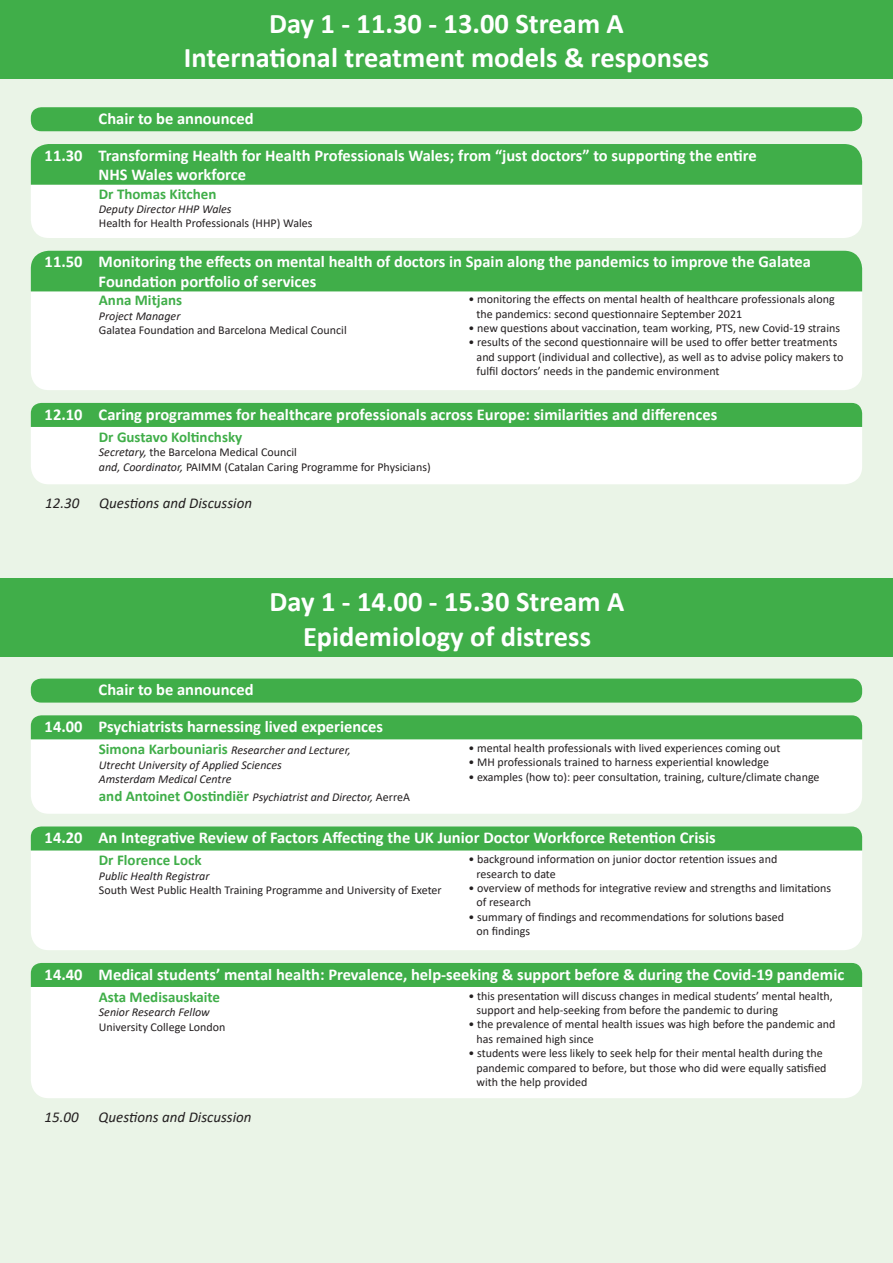
<style>
.page{position:relative;width:893px;height:1263px;background:#eaf4e7}
.page>*{position:absolute;margin:0;border:0;box-sizing:border-box;transform-origin:0 0}
.t1{font:700 28.5px "Calibri";color:#fff}
.t2{font:700 16.5px "Calibri";color:#fff}
.Speaker{font:700 15px "Calibri";color:#40ae49}
.t3{font:italic 15px "Calibri";color:#231f20}
.Bullets{font:12px "Calibri";color:#231f20}
.Org{font:12px "Calibri";color:#231f20}
.Speaker-2{font:italic 12px "Calibri";color:#231f20}
.Job_Title{font:italic 12px "Calibri";color:#231f20}
.Job_Title-2{font:12px "Calibri";color:#231f20}
.s1{font-style:italic}
.s2{font-weight:700;font-style:normal;font-size:15px;color:#40ae49}
.s3{font-style:normal}
</style>
<div class="page">
<div style="left:0;top:0;width:893px;height:79px;background:#40ae49"></div>
<div style="left:31px;top:427px;width:831px;height:57px;background:#fff"></div>
<div style="left:31px;top:403px;width:831px;height:24px;background:#40ae49"></div>
<div style="left:31px;top:107px;width:831px;height:24px;background:#40ae49;border-radius:11px"></div>
<div style="left:31px;top:291px;width:831px;height:99px;background:#fff"></div>
<div style="left:31px;top:251px;width:831px;height:40px;background:#40ae49"></div>
<div style="left:31px;top:987px;width:831px;height:111px;background:#fff"></div>
<div style="left:31px;top:963px;width:831px;height:24px;background:#40ae49"></div>
<div style="left:31px;top:739px;width:831px;height:75px;background:#fff"></div>
<div style="left:31px;top:715px;width:831px;height:24px;background:#40ae49"></div>
<div style="left:31px;top:678px;width:831px;height:25px;background:#40ae49;border-radius:11px"></div>
<div style="left:31px;top:850px;width:831px;height:100px;background:#fff"></div>
<div style="left:31px;top:826px;width:831px;height:24px;background:#40ae49"></div>
<div style="left:1px;top:578px;width:892px;height:79px;background:#40ae49"></div>
<div style="left:31px;top:185px;width:831px;height:53px;background:#fff"></div>
<div style="left:31px;top:144px;width:831px;height:41px;background:#40ae49"></div>
<p class="t1" style="left:269px;top:3px;width:356px">Day 1 - 11.30 - 13.00 Stream A</p>
<p class="t1" style="left:184px;top:38px;width:527px">International treatment models &amp; responses</p>
<p class="t2" style="left:99px;top:107px;width:156px">Chair to be announced</p>
<p class="t2" style="left:45px;top:143px;width:714px">11.30 Transforming Health for Health Professionals Wales; from “just doctors” to supporting the entire</p>
<p class="t2" style="left:99px;top:163px;width:149px">NHS Wales workforce</p>
<p class="Speaker" style="left:99px;top:183px;width:119px">Dr Thomas Kitchen</p>
<p class="Job_Title" style="left:99px;top:201px;width:134px">Deputy Director HHP Wales</p>
<p class="Org" style="left:99px;top:215px;width:215px">Health for Health Professionals (HHP) Wales</p>
<p class="t2" style="left:45px;top:250px;width:768px">11.50 Monitoring the effects on mental health of doctors in Spain along the pandemics to improve the Galatea</p>
<p class="t2" style="left:99px;top:270px;width:219px">Foundation portfolio of services</p>
<p class="Speaker" style="left:99px;top:290px;width:85px">Anna Mitjans</p>
<p class="Job_Title" style="left:99px;top:307px;width:83px">Project Manager</p>
<p class="Org" style="left:99px;top:322px;width:249px">Galatea Foundation and Barcelona Medical Council</p>
<p class="Bullets" style="left:468px;top:291px;width:368px">• monitoring the effects on mental health of healthcare professionals along</p>
<p class="Bullets" style="left:477px;top:305px;width:267px">the pandemics: second questionnaire September 2021</p>
<p class="Bullets" style="left:468px;top:320px;width:373px">• new questions about vaccination, team working, PTS, new Covid-19 strains</p>
<p class="Bullets" style="left:468px;top:334px;width:370px">• results of the second questionnaire will be used to offer better treatments</p>
<p class="Bullets" style="left:477px;top:348px;width:368px">and support (individual and collective), as well as to advise policy makers to</p>
<p class="Bullets" style="left:477px;top:363px;width:244px">fulfil doctors’ needs in the pandemic environment</p>
<p class="t2" style="left:45px;top:402px;width:674px">12.10 Caring programmes for healthcare professionals across Europe: similarities and differences</p>
<p class="Speaker" style="left:99px;top:426px;width:145px">Dr Gustavo Koltinchsky</p>
<p class="Job_Title-2" style="left:99px;top:444px;width:200px"><span class="s1">Secretary,</span> the Barcelona Medical Council</p>
<p class="Job_Title-2" style="left:99px;top:458px;width:333px"><span class="s1">and, Coordinator,</span> PAIMM (Catalan Caring Programme for Physicians)</p>
<p class="t3" style="left:45px;top:493px;width:36px">12.30</p>
<p class="t3" style="left:99px;top:493px;width:154px">Questions and Discussion</p>
<p class="t2" style="left:99px;top:678px;width:156px">Chair to be announced</p>
<p class="t1" style="left:270px;top:582px;width:356px">Day 1 - 14.00 - 15.30 Stream A</p>
<p class="t1" style="left:303px;top:616px;width:290px">Epidemiology of distress</p>
<p class="t2" style="left:45px;top:715px;width:340px">14.00 Psychiatrists harnessing lived experiences</p>
<p class="Speaker-2" style="left:99px;top:742px;width:253px"><span class="s2">Simona Karbouniaris</span> Researcher and Lecturer,</p>
<p class="Speaker-2" style="left:99px;top:756px;width:185px">Utrecht University of Applied Sciences</p>
<p class="Job_Title" style="left:99px;top:771px;width:134px">Amsterdam Medical Centre</p>
<p class="Speaker-2" style="left:99px;top:789px;width:313px"><span class="s2">and Antoinet Oostindiër</span> Psychiatrist and Director, <span class="s3">AerreA</span></p>
<p class="Bullets" style="left:468px;top:740px;width:314px">• mental health professionals with lived experiences coming out</p>
<p class="Bullets" style="left:468px;top:754px;width:302px">• MH professionals trained to harness experiential knowledge</p>
<p class="Bullets" style="left:468px;top:768px;width:353px">• examples (how to): peer consultation, training, culture/climate change</p>
<p class="t2" style="left:45px;top:826px;width:673px">14.20 An Integrative Review of Factors Affecting the UK Junior Doctor Workforce Retention Crisis</p>
<p class="Speaker" style="left:99px;top:850px;width:104px">Dr Florence Lock</p>
<p class="Job_Title" style="left:99px;top:867px;width:112px">Public Health Registrar</p>
<p class="Org" style="left:99px;top:882px;width:344px">South West Public Health Training Programme and University of Exeter</p>
<p class="Bullets" style="left:468px;top:851px;width:310px">• background information on junior doctor retention issues and</p>
<p class="Bullets" style="left:477px;top:865px;width:81px">research to date</p>
<p class="Bullets" style="left:468px;top:880px;width:364px">• overview of methods for integrative review and strengths and limitations</p>
<p class="Bullets" style="left:477px;top:894px;width:56px">of research</p>
<p class="Bullets" style="left:468px;top:908px;width:317px">• summary of findings and recommendations for solutions based</p>
<p class="Bullets" style="left:477px;top:923px;width:55px">on findings</p>
<p class="t2" style="left:45px;top:962px;width:801px">14.40 Medical students’ mental health: Prevalence, help-seeking &amp; support before &amp; during the Covid-19 pandemic</p>
<p class="Speaker" style="left:99px;top:986px;width:123px">Asta Medisauskaite</p>
<p class="Job_Title" style="left:99px;top:1004px;width:112px">Senior Research Fellow</p>
<p class="Org" style="left:99px;top:1018px;width:128px">University College London</p>
<p class="Bullets" style="left:468px;top:987px;width:366px">• this presentation will discuss changes in medical students’ mental health,</p>
<p class="Bullets" style="left:477px;top:1002px;width:303px">support and help-seeking from before the pandemic to during</p>
<p class="Bullets" style="left:468px;top:1016px;width:368px">• the prevalence of mental health issues was high before the pandemic and</p>
<p class="Bullets" style="left:477px;top:1030px;width:119px">has remained high since</p>
<p class="Bullets" style="left:468px;top:1045px;width:356px">• students were less likely to seek help for their mental health during the</p>
<p class="Bullets" style="left:477px;top:1059px;width:351px">pandemic compared to before, but those who did were equally satisfied</p>
<p class="Bullets" style="left:477px;top:1074px;width:112px">with the help provided</p>
<p class="t3" style="left:45px;top:1107px;width:36px">15.00</p>
<p class="t3" style="left:99px;top:1107px;width:154px">Questions and Discussion</p>
</div>
